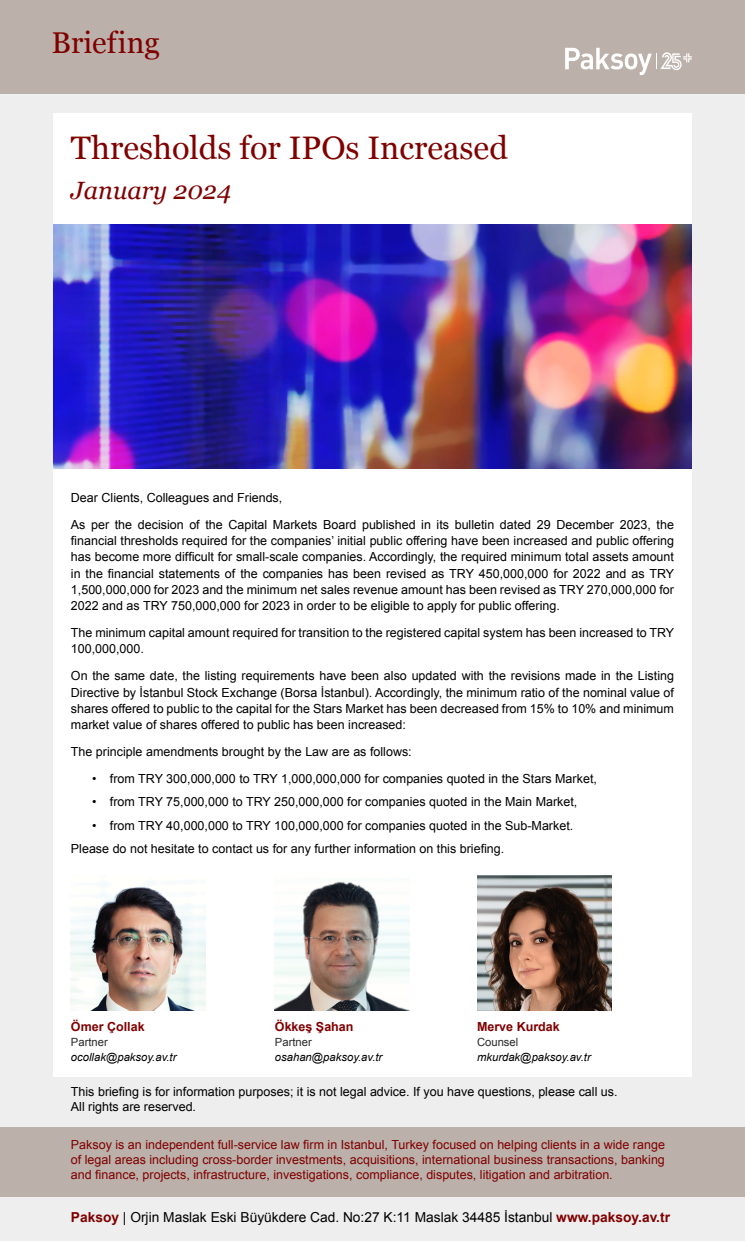
<style>
.page{position:relative;width:745px;height:1241px;background:#fff}
.page>*{position:absolute;margin:0;border:0;box-sizing:border-box;transform-origin:0 0}
.t1{font:32.5px "Georgia";color:#800000}
.t2{font:30px "Georgia";color:#800000}
.t3{font:italic 25px "Georgia";color:#800000}
.t4{font:13.75px "Arial";color:#000}
.t5{font:12.5px/16.2px "Arial";color:#000}
.t6{font:12.5px/15px "Arial";color:#800000;text-align:justify}
.t7{font:700 12.5px "Arial";color:#800000}
.t8{font:italic 11.25px "Arial";color:#000}
.t9{font:11.25px "Arial";color:#282828}
.s1{font-weight:700;color:#800000}
</style>
<div class="page">
<div style="left:0;top:0;width:744px;height:1240px;background:#eee"></div>
<div style="left:0;top:0;width:744px;height:93px;background:#bbb1aa"></div>
<svg style="left:565px;top:48px;width:126px;height:27px"></svg>
<div style="left:53px;top:113px;width:638px;height:963px;background:#fff"></div>
<img style="left:53px;top:224px;width:638px;height:244px">
<div style="left:0;top:1126px;width:744px;height:70px;background:#bbb1aa"></div>
<img style="left:71px;top:882px;width:135px;height:128px">
<img style="left:275px;top:881px;width:134px;height:129px">
<img style="left:477px;top:875px;width:134px;height:135px">
<h2 class="t2" style="left:51px;top:21px;width:110px">Briefing</h2>
<h1 class="t1" style="left:71px;top:124px;width:438px">Thresholds for IPOs Increased</h1>
<h3 class="t3" style="left:71px;top:172px;width:161px">January 2024</h3>
<p class="t5" style="left:71px;top:484px;width:604px;line-height:26.9px">Dear Clients, Colleagues and Friends,<br>As per the decision of the Capital Markets Board published in its bulletin dated 29 December 2023, the</p>
<p class="t5" style="left:71px;top:532px;width:604px;text-align:justify">financial thresholds required for the companies’ initial public offering have been increased and public offering has become more difficult for small-scale companies. Accordingly, the required minimum total assets amount in the financial statements of the companies has been revised as TRY 450,000,000 for 2022 and as TRY 1,500,000,000 for 2023 and the minimum net sales revenue amount has been revised as TRY 270,000,000 for 2022 and as TRY 750,000,000 for 2023 in order to be eligible to apply for public offering.</p>
<p class="t5" style="left:71px;top:624px;width:604px">The minimum capital amount required for transition to the registered capital system has been increased to TRY<br>100,000,000.</p>
<p class="t5" style="left:71px;top:667px;width:604px;text-align:justify">On the same date, the listing requirements have been also updated with the revisions made in the Listing Directive by İstanbul Stock Exchange (Borsa İstanbul). Accordingly, the minimum ratio of the nominal value of shares offered to public to the capital for the Stars Market has been decreased from 15% to 10% and minimum market value of shares offered to public has been increased:</p>
<p class="t5" style="left:71px;top:743px;width:342px">The principle amendments brought by the Law are as follows:</p>
<p class="t5" style="left:92px;top:770px;width:506px">• from TRY 300,000,000 to TRY 1,000,000,000 for companies quoted in the Stars Market,</p>
<p class="t5" style="left:92px;top:793px;width:486px">• from TRY 75,000,000 to TRY 250,000,000 for companies quoted in the Main Market,</p>
<p class="t5" style="left:71px;top:813px;width:503px;line-height:23.4px;text-indent:21px">• from TRY 40,000,000 to TRY 100,000,000 for companies quoted in the Sub-Market.<br>Please do not hesitate to contact us for any further information on this briefing.</p>
<p class="t7" style="left:71px;top:1018px;width:75px">Ömer Çollak</p>
<p class="t9" style="left:71px;top:1034px;width:38px">Partner</p>
<p class="t8" style="left:71px;top:1049px;width:107px">ocollak@paksoy.av.tr</p>
<p class="t7" style="left:275px;top:1018px;width:80px">Ökkeş Şahan</p>
<p class="t9" style="left:275px;top:1034px;width:38px">Partner</p>
<p class="t8" style="left:275px;top:1049px;width:109px">osahan@paksoy.av.tr</p>
<p class="t7" style="left:476px;top:1018px;width:84px">Merve Kurdak</p>
<p class="t9" style="left:476px;top:1034px;width:43px">Counsel</p>
<p class="t8" style="left:476px;top:1049px;width:115px">mkurdak@paksoy.av.tr</p>
<p class="t5" style="left:71px;top:1083px;width:548px;line-height:15px">This briefing is for information purposes; it is not legal advice. If you have questions, please call us.<br>All rights are reserved.</p>
<p class="t6" style="left:71px;top:1137px;width:595px">Paksoy is an independent full-service law firm in Istanbul, Turkey focused on helping clients in a wide range of legal areas including cross-border investments, acquisitions, international business transactions, banking and finance, projects, infrastructure, investigations, compliance, disputes, litigation and arbitration.</p>
<p class="t4" style="left:71px;top:1208px;width:600px"><span class="s1">Paksoy</span> | Orjin Maslak Eski Büyükdere Cad. No:27 K:11 Maslak 34485 İstanbul <span class="s1">www.paksoy.av.tr</span></p>
</div>
